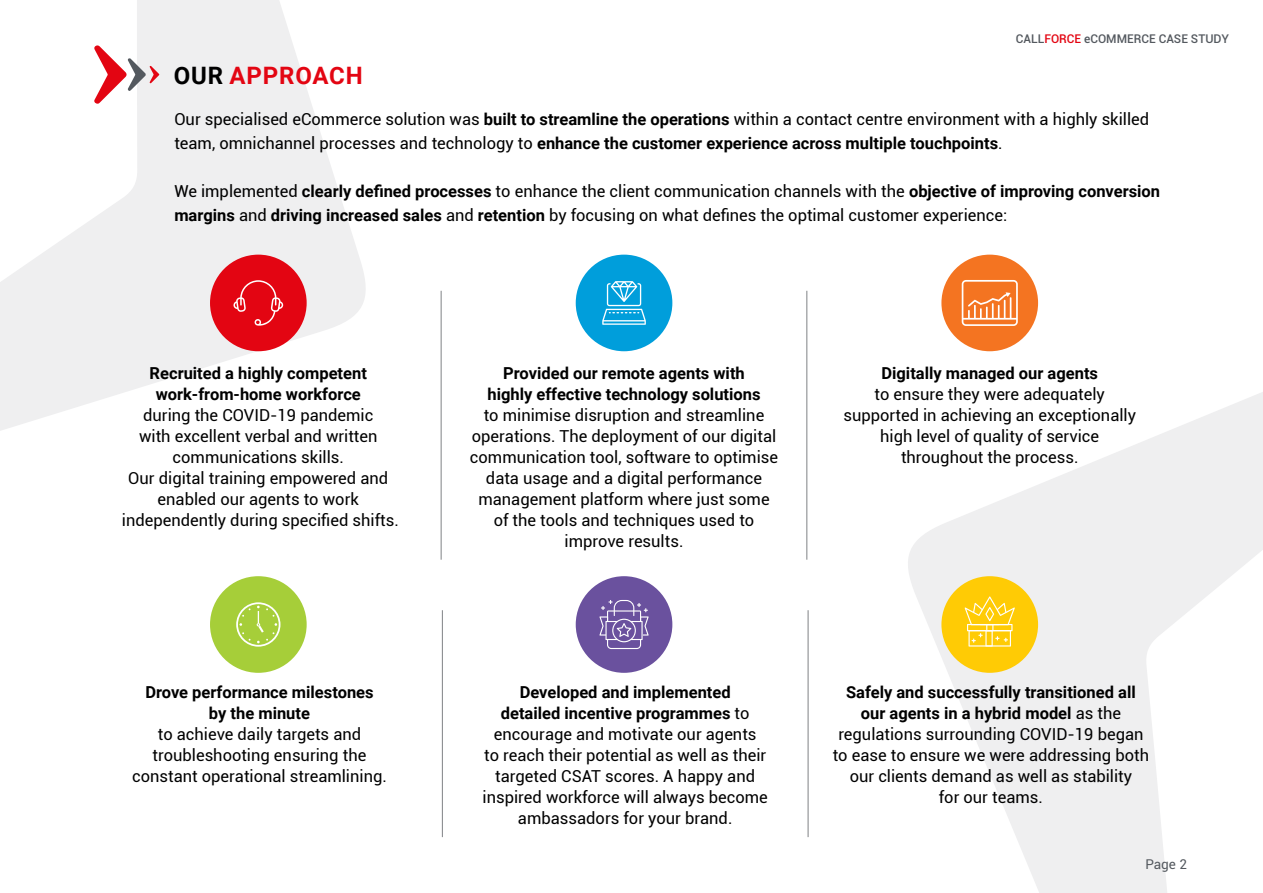
<style>
.page{position:relative;width:1263px;height:893px;background:#fff}
.page>*{position:absolute;margin:0;border:0;box-sizing:border-box;transform-origin:0 0}
.t1{font:700 24px "Roboto";letter-spacing:.035em;color:#e30512}
.t2{font:16.5px/21px "Roboto";color:#000;text-align:center}
.t3{font:700 16.5px/21px "Roboto";color:#000;text-align:center}
.t4{font:13.5px "Roboto";color:#54595f}
.t5{font:500 12px "Roboto";color:#54595f}
.s1{color:#000}
.s2{color:#e30512}
.s3{font-weight:700}
</style>
<div class="page">
<svg style="left:0;top:0;width:366px;height:431px;fill:#efeff0"></svg>
<svg style="left:908px;top:332px;width:355px;height:561px"></svg>
<div style="left:210px;top:255px;width:97px;height:96px;background:#e30512;border-radius:50%"></div>
<div style="left:210px;top:576px;width:97px;height:97px;background:#a6ce39;border-radius:50%"></div>
<div style="left:576px;top:255px;width:96px;height:96px;background:#009edb;border-radius:50%"></div>
<div style="left:576px;top:576px;width:96px;height:97px;background:#6a519e;border-radius:50%"></div>
<div style="left:941px;top:255px;width:97px;height:96px;background:#f47421;border-radius:50%"></div>
<div style="left:941px;top:576px;width:97px;height:97px;background:#ffcb05;border-radius:50%"></div>
<svg style="left:94px;top:45px;width:65px;height:59px"></svg>
<hr style="left:441px;top:291px;width:1px;height:269px;background:#808285">
<hr style="left:806px;top:291px;width:1px;height:269px;background:#808285">
<hr style="left:442px;top:610px;width:1px;height:227px;background:#808285">
<hr style="left:808px;top:610px;width:1px;height:227px;background:#808285">
<svg style="left:236px;top:602px;width:44px;height:45px"></svg>
<svg style="left:599px;top:600px;width:50px;height:49px"></svg>
<svg style="left:233px;top:280px;width:50px;height:46px"></svg>
<svg style="left:602px;top:281px;width:44px;height:44px"></svg>
<svg style="left:962px;top:280px;width:56px;height:46px"></svg>
<svg style="left:965px;top:596px;width:50px;height:50px"></svg>
<h1 class="t1" style="left:174px;top:58px;width:190px"><span class="s1">OUR</span> APPROACH</h1>
<p class="t5" style="left:1016px;top:30px;width:214px">CALL<span class="s2">FORCE</span> eCOMMERCE CASE STUDY</p>
<p class="t2" style="left:174px;top:106px;width:976px;line-height:24px;text-align:left">Our specialised eCommerce solution was <span class="s3">built to streamline the operations</span> within a contact centre environment with a highly skilled team, omnichannel processes and technology to <span class="s3">enhance the customer experience across multiple touchpoints</span>.</p>
<p class="t2" style="left:174px;top:178px;width:987px;line-height:24px;text-align:left">We implemented <span class="s3">clearly defined processes</span> to enhance the client communication channels with the <span class="s3">objective of improving conversion margins</span> and <span class="s3">driving increased sales</span> and <span class="s3">retention</span> by focusing on what defines the optimal customer experience:</p>
<p class="t3" style="left:150px;top:362px;width:219px">Recruited a highly competent work-from-home workforce</p>
<p class="t2" style="left:122px;top:404px;width:278px">during the COVID-19 pandemic<br>with excellent verbal and written communications skills.<br>Our digital training empowered and enabled our agents to work independently during specified shifts.</p>
<p class="t3" style="left:145px;top:681px;width:230px">Drove performance milestones by the minute</p>
<p class="t2" style="left:132px;top:723px;width:256px">to achieve daily targets and troubleshooting ensuring the constant operational streamlining.</p>
<p class="t3" style="left:487px;top:362px;width:275px">Provided our remote agents with highly effective technology solutions</p>
<p class="t2" style="left:470px;top:404px;width:310px">to minimise disruption and streamline operations. The deployment of our digital communication tool, software to optimise data usage and a digital performance management platform where just some of the tools and techniques used to improve results.</p>
<p class="t3" style="left:881px;top:362px;width:218px">Digitally managed our agents</p>
<p class="t2" style="left:843px;top:383px;width:294px">to ensure they were adequately supported in achieving an exceptionally high level of quality of service throughout the process.</p>
<p class="t2" style="left:483px;top:681px;width:287px"><span class="s3">Developed and implemented<br>detailed incentive programmes</span> to encourage and motivate our agents<br>to reach their potential as well as their targeted CSAT scores. A happy and inspired workforce will always become ambassadors for your brand.</p>
<p class="t2" style="left:833px;top:681px;width:318px"><span class="s3">Safely and successfully transitioned all our agents in a hybrid model</span> as the regulations surrounding COVID-19 began to ease to ensure we were addressing both our clients demand as well as stability<br>for our teams.</p>
<p class="t4" style="left:1145px;top:855px;width:43px">Page 2</p>
</div>
